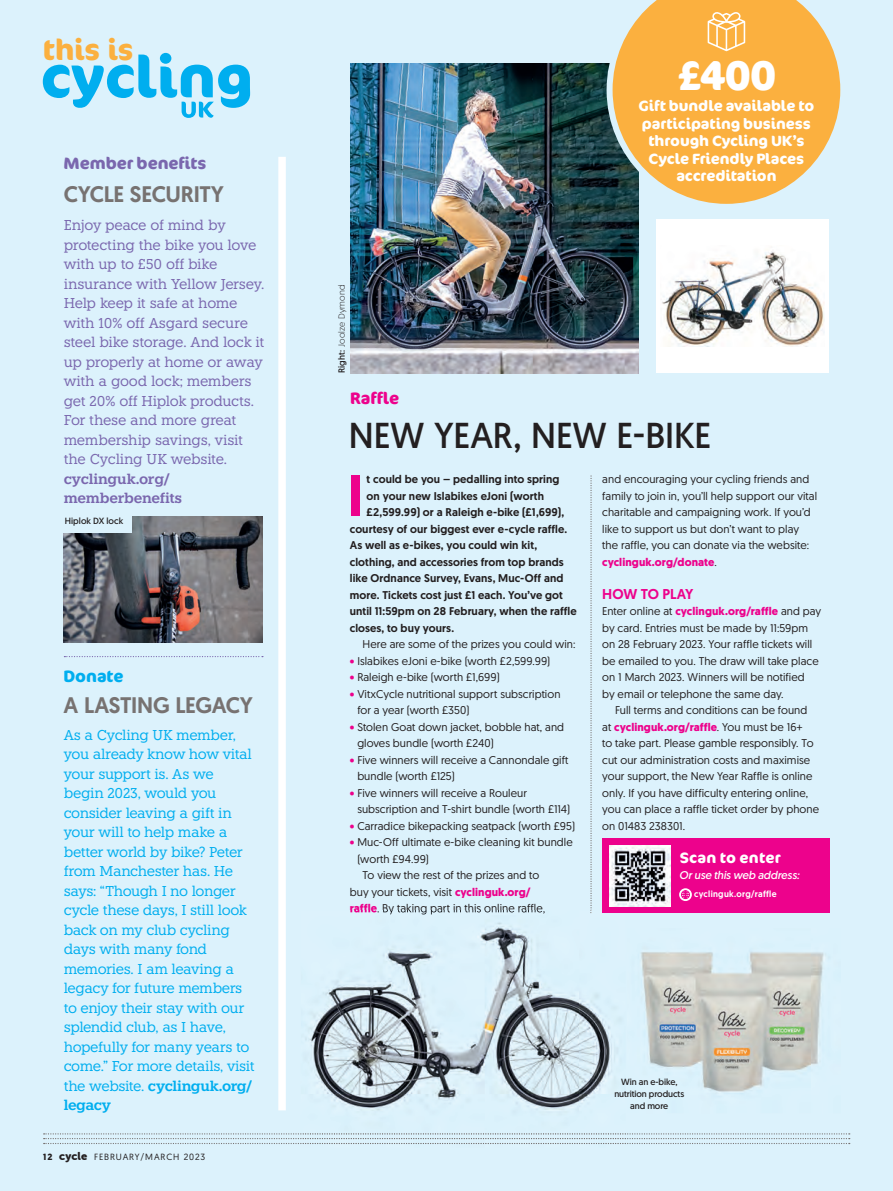
<style>
.page{position:relative;width:893px;height:1191px;background:#dcf2fc}
.page>*{position:absolute;margin:0;border:0;box-sizing:border-box;transform-origin:0 0}
.t1{font:500 58.35px "Geomanist";color:#ed028c}
.t2{font:700 41.4px "Cocon Pro";color:#fff}
.t3{font:36px "Geomanist";letter-spacing:-.005em;color:#231f20}
.t4{font:700 28.95px "Cocon Pro";letter-spacing:-.005em;color:#fbb03f}
.t5{font:500 22.5px "Geomanist";letter-spacing:-.02em;color:#777271}
.t6{font:700 16.5px "Cocon Pro";letter-spacing:-.005em;color:#7a67ae}
.t7{font:700 16.5px "Cocon Pro";letter-spacing:-.005em;color:#00aeef}
.t8{font:700 16.5px "Cocon Pro";color:#ed028c}
.t9{font:700 15px "Cocon Pro";letter-spacing:.015em;color:#fff}
.t10{font:700 14.85px/17.5px "Cocon Pro";letter-spacing:-.005em;color:#fff;text-align:center}
.t11{font:14.25px/19.5px "Knile";letter-spacing:-.035em;color:#00aeef}
.t12{font:14.25px/19.5px "Knile";letter-spacing:-.025em;color:#7a67ae}
.t13{font:600 14.25px/19.5px "Knile";letter-spacing:-.02em;color:#7a67ae}
.t14{font:500 14.25px "Geomanist";letter-spacing:-.015em;color:#ed028c}
.t15{font:11.25px/16.5px "Geomanist";letter-spacing:.005em;color:#231f20}
.t16{font:500 11.25px "Geomanist";letter-spacing:.01em;color:#231f20}
.t17{font:italic 11.25px "Geomanist";letter-spacing:-.005em;color:#fff}
.t18{font:9px/12px "Geomanist";letter-spacing:-.005em;color:#231f20;text-align:center}
.t19{font:9px "Geomanist";letter-spacing:.1em;color:#231f20}
.t20{font:500 9px "Geomanist";letter-spacing:.035em;color:#fff}
.t21{font:300 9px "Geomanist";letter-spacing:.025em;color:#231f20}
.s1{font-weight:600}
.s2{font-weight:700}
.s3{font-family:"Museo Sans Rounded 900";font-size:11.25px}
.s4{font-weight:400}
.s5{color:#ed028c}
.s6{font-weight:700;color:#ed028c}
</style>
<div class="page">
<svg style="left:44px;top:1133px;width:806px;height:11px"></svg>
<div style="left:278px;top:157px;width:8px;height:953px;background:#fff"></div>
<svg style="left:64px;top:656px;width:199px;height:1px"></svg>
<img style="left:64px;top:516px;width:199px;height:127px">
<div style="left:656px;top:219px;width:173px;height:154px;background:#fff"></div>
<svg style="left:43px;top:53px;width:207px;height:65px"></svg>
<div style="left:56px;top:509px;width:76px;height:23px;background:#dcf2fc"></div>
<img style="left:641px;top:952px;width:184px;height:142px">
<img style="left:301px;top:912px;width:325px;height:232px">
<img style="left:567px;top:1142px;width:59px;height:2px">
<img style="left:567px;top:1133px;width:59px;height:1px">
<img style="left:567px;top:1138px;width:59px;height:1px">
<svg style="left:590px;top:475px;width:2px;height:438px"></svg>
<img style="left:350px;top:910px;width:27px;height:2px">
<img style="left:377px;top:910px;width:168px;height:4px">
<img style="left:350px;top:64px;width:289px;height:309px">
<img style="left:662px;top:251px;width:163px;height:95px">
<svg style="left:607px;top:0;width:234px;height:210px"></svg>
<svg style="left:708px;top:12px;width:37px;height:39px"></svg>
<div style="left:602px;top:838px;width:227px;height:75px;background:#ed028c"></div>
<svg style="left:679px;top:888px;width:13px;height:13px"></svg>
<svg style="left:681px;top:890px;width:9px;height:9px"></svg>
<img style="left:609px;top:845px;width:62px;height:61px">
<h3 class="t4" style="left:43px;top:29px;width:92px">this is</h3>
<h3 class="t6" style="left:64px;top:152px;width:144px">Member benefits</h3>
<h3 class="t5" style="left:64px;top:180px;width:162px">CYCLE SECURITY</h3>
<p class="t12" style="left:64px;top:215px;width:202px">Enjoy peace of mind by protecting the bike you love with up to £50 off bike insurance with Yellow Jersey.<br>Help keep it safe at home with 10% off Asgard secure steel bike storage. And lock it up properly at home or away with a good lock; members get 20% off Hiplok products.<br>For these and more great membership savings, visit the Cycling UK website.</p>
<p class="t13" style="left:64px;top:469px;width:120px">cyclinguk.org/ memberbenefits</p>
<p class="t18" style="left:65px;top:515px;width:60px">Hiplok DX lock</p>
<h3 class="t7" style="left:64px;top:664px;width:61px">Donate</h3>
<h3 class="t5" style="left:64px;top:690px;width:191px">A LASTING LEGACY</h3>
<p class="t11" style="left:64px;top:725px;width:192px">As a Cycling UK member, you already know how vital your support is. As we begin 2023, would you consider leaving a gift in your will to help make a better world by bike? Peter from Manchester has. He says: “Though I no longer cycle these days, I still look back on my club cycling days with many fond memories. I am leaving a legacy for future members to enjoy their stay with our splendid club, as I have, hopefully for many years to come.” For more details, visit the website. <span class="s1">cyclinguk.org/ legacy</span></p>
<p class="t19" style="left:43px;top:1150px;width:164px"><span class="s2">12</span> <span class="s3">cycle</span> FEBRUARY/MARCH 2023</p>
<h2 class="t2" style="left:677px;top:47px;width:100px">£400</h2>
<p class="t21" style="left:336px;top:373px;width:90px;rotate:-90deg"><span class="s4">Right:</span> Joolze Dymond</p>
<h3 class="t8" style="left:350px;top:386px;width:51px">Raffle</h3>
<h3 class="t10" style="left:639px;top:97px;width:177px">Gift bundle available to participating business through Cycling UK’s<br>Cycle Friendly Places accreditation</h3>
<h3 class="t3" style="left:349px;top:412px;width:364px">NEW YEAR, NEW E-BIKE</h3>
<h1 class="t1" style="left:348px;top:457px;width:18px">I</h1>
<p class="t16" style="left:367px;top:472px;width:194px">t could be you – pedalling into spring</p>
<p class="t16" style="left:367px;top:488px;width:179px">on your new Islabikes eJoni (worth</p>
<p class="t16" style="left:367px;top:505px;width:199px">£2,599.99) or a Raleigh e-bike (£1,699),</p>
<p class="t16" style="left:350px;top:521px;width:219px">courtesy of our biggest ever e-cycle raffle.</p>
<p class="t16" style="left:350px;top:538px;width:189px">As well as e-bikes, you could win kit,</p>
<p class="t16" style="left:350px;top:554px;width:216px">clothing, and accessories from top brands</p>
<p class="t16" style="left:350px;top:571px;width:215px">like Ordnance Survey, Evans, Muc-Off and</p>
<p class="t16" style="left:350px;top:587px;width:215px">more. Tickets cost just £1 each. You’ve got</p>
<p class="t16" style="left:350px;top:604px;width:228px">until 11:59pm on 28 February, when the raffle</p>
<p class="t16" style="left:350px;top:620px;width:106px">closes, to buy yours.</p>
<p class="t15" style="left:363px;top:636px;width:214px">Here are some of the prizes you could win:</p>
<p class="t15" style="left:350px;top:652px;width:202px"><span class="s5">•</span> Islabikes eJoni e-bike (worth £2,599.99)</p>
<p class="t15" style="left:350px;top:669px;width:151px"><span class="s5">•</span> Raleigh e-bike (worth £1,699)</p>
<p class="t15" style="left:357px;top:685px;width:205px;text-indent:-7px"><span class="s5">•</span> VitxCycle nutritional support subscription for a year (worth £350)</p>
<p class="t15" style="left:357px;top:718px;width:208px;text-indent:-7px"><span class="s5">•</span> Stolen Goat down jacket, bobble hat, and gloves bundle (worth £240)</p>
<p class="t15" style="left:357px;top:751px;width:213px;text-indent:-7px"><span class="s5">•</span> Five winners will receive a Cannondale gift bundle (worth £125)</p>
<p class="t15" style="left:357px;top:784px;width:214px;text-indent:-7px"><span class="s5">•</span> Five winners will receive a Rouleur subscription and T-shirt bundle (worth £114)</p>
<p class="t15" style="left:350px;top:817px;width:227px"><span class="s5">•</span> Carradice bikepacking seatpack (worth £95)</p>
<p class="t15" style="left:350px;top:834px;width:224px"><span class="s5">•</span> Muc-Off ultimate e-bike cleaning kit bundle</p>
<p class="t15" style="left:357px;top:850px;width:73px">(worth £94.99)</p>
<p class="t15" style="left:363px;top:867px;width:178px">To view the rest of the prizes and to</p>
<p class="t15" style="left:350px;top:883px;width:183px">buy your tickets, visit <span class="s6">cyclinguk.org/</span></p>
<p class="t15" style="left:350px;top:900px;width:197px"><span class="s6">raffle</span>. By taking part in this online raffle,</p>
<p class="t15" style="left:602px;top:471px;width:216px">and encouraging your cycling friends and family to join in, you’ll help support our vital charitable and campaigning work. If you’d like to support us but don’t want to play the raffle, you can donate via the website: <span class="s6">cyclinguk.org/donate</span>.</p>
<p class="t14" style="left:602px;top:584px;width:93px">HOW TO PLAY</p>
<p class="t15" style="left:602px;top:602px;width:220px">Enter online at <span class="s6">cyclinguk.org/raffle</span> and pay by card. Entries must be made by 11:59pm on 28 February 2023. Your raffle tickets will be emailed to you. The draw will take place on 1 March 2023. Winners will be notified<br>by email or telephone the same day.</p>
<p class="t15" style="left:602px;top:701px;width:218px;text-indent:13px">Full terms and conditions can be found at <span class="s6">cyclinguk.org/raffle</span>. You must be 16+<br>to take part. Please gamble responsibly. To cut our administration costs and maximise your support, the New Year Raffle is online only. If you have difficulty entering online, you can place a raffle ticket order by phone on 01483 238301.</p>
<h3 class="t9" style="left:680px;top:847px;width:103px">Scan to enter</h3>
<p class="t17" style="left:679px;top:867px;width:122px">Or use this web address:</p>
<p class="t20" style="left:694px;top:887px;width:84px">cyclinguk.org/raffle</p>
<p class="t18" style="left:614px;top:1075px;width:71px">Win an e-bike, nutrition products and more</p>
</div>
